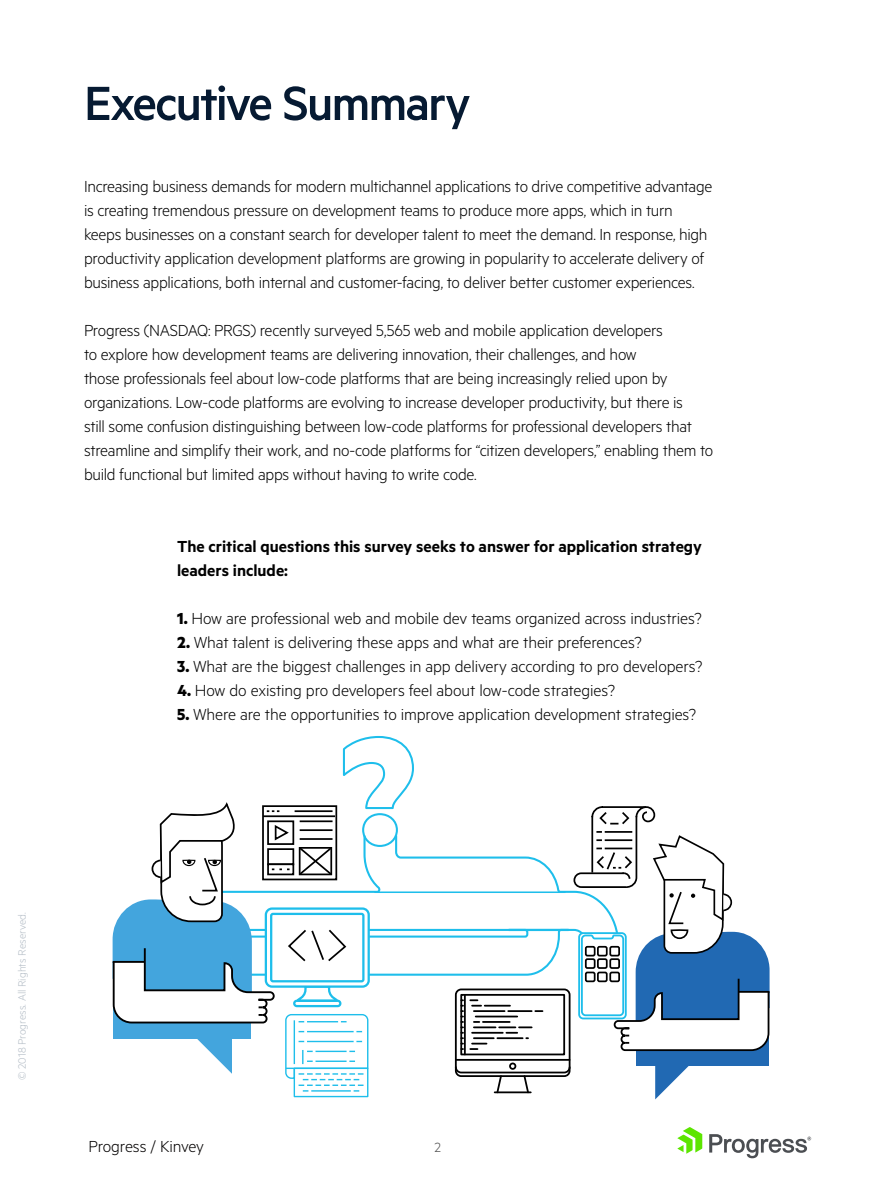
<style>
.page{position:relative;width:891px;height:1188px;background:#fff}
.page>*{position:absolute;margin:0;border:0;box-sizing:border-box;transform-origin:0 0}
.t1{font:500 54px "Metric";letter-spacing:-.04em;color:#061a32}
.t2{font:300 18px/24px "Metric";letter-spacing:-.015em;color:#000}
.t3{font:600 18px/24px "Metric";color:#000}
.t4{font:300 18px "Metric";letter-spacing:-.01em;color:#030000}
.t5{font:300 15px "Metric";color:#4d4d4d}
.t6{font:300 12px "Metric";color:#b4bdc6}
.s1{font-weight:700}
</style>
<div class="page">
<svg style="left:677px;top:1127px;width:25px;height:27px"></svg>
<svg style="left:709px;top:1134px;width:102px;height:24px"></svg>
<div style="left:294px;top:1068px;width:74px;height:29px;border:1px solid #1ebeeb"></div>
<svg style="left:415px;top:856px;width:39px;height:120px"></svg>
<hr style="left:374px;top:891px;width:192px;height:2px;background:#1ebeeb">
<svg style="left:112px;top:736px;width:303px;height:356px"></svg>
<svg style="left:454px;top:806px;width:316px;height:293px"></svg>
<h1 class="t1" style="left:84px;top:72px;width:388px">Executive Summary</h1>
<p class="t2" style="left:84px;top:174px;width:630px">Increasing business demands for modern multichannel applications to drive competitive advantage is creating tremendous pressure on development teams to produce more apps, which in turn keeps businesses on a constant search for developer talent to meet the demand. In response, high productivity application development platforms are growing in popularity to accelerate delivery of business applications, both internal and customer-facing, to deliver better customer experiences.</p>
<p class="t2" style="left:84px;top:318px;width:631px">Progress (NASDAQ: PRGS) recently surveyed 5,565 web and mobile application developers<br>to explore how development teams are delivering innovation, their challenges, and how<br>those professionals feel about low-code platforms that are being increasingly relied upon by organizations. Low-code platforms are evolving to increase developer productivity, but there is<br>still some confusion distinguishing between low-code platforms for professional developers that streamline and simplify their work, and no-code platforms for “citizen developers,” enabling them to build functional but limited apps without having to write code.</p>
<p class="t3" style="left:177px;top:534px;width:527px">The critical questions this survey seeks to answer for application strategy leaders include:</p>
<p class="t2" style="left:177px;top:606px;width:526px"><span class="s1">1.</span> How are professional web and mobile dev teams organized across industries?</p>
<p class="t2" style="left:177px;top:630px;width:466px"><span class="s1">2.</span> What talent is delivering these apps and what are their preferences?</p>
<p class="t2" style="left:177px;top:654px;width:527px"><span class="s1">3.</span> What are the biggest challenges in app delivery according to pro developers?</p>
<p class="t2" style="left:177px;top:678px;width:440px"><span class="s1">4.</span> How do existing pro developers feel about low-code strategies?</p>
<p class="t2" style="left:177px;top:702px;width:521px"><span class="s1">5.</span> Where are the opportunities to improve application development strategies?</p>
<p class="t6" style="left:15px;top:1080px;width:169px;rotate:-90deg">© 2018 Progress. All Rights Reserved.</p>
<p class="t4" style="left:88px;top:1136px;width:117px">Progress / Kinvey</p>
<p class="t5" style="left:435px;top:1139px;width:8px">2</p>
</div>
